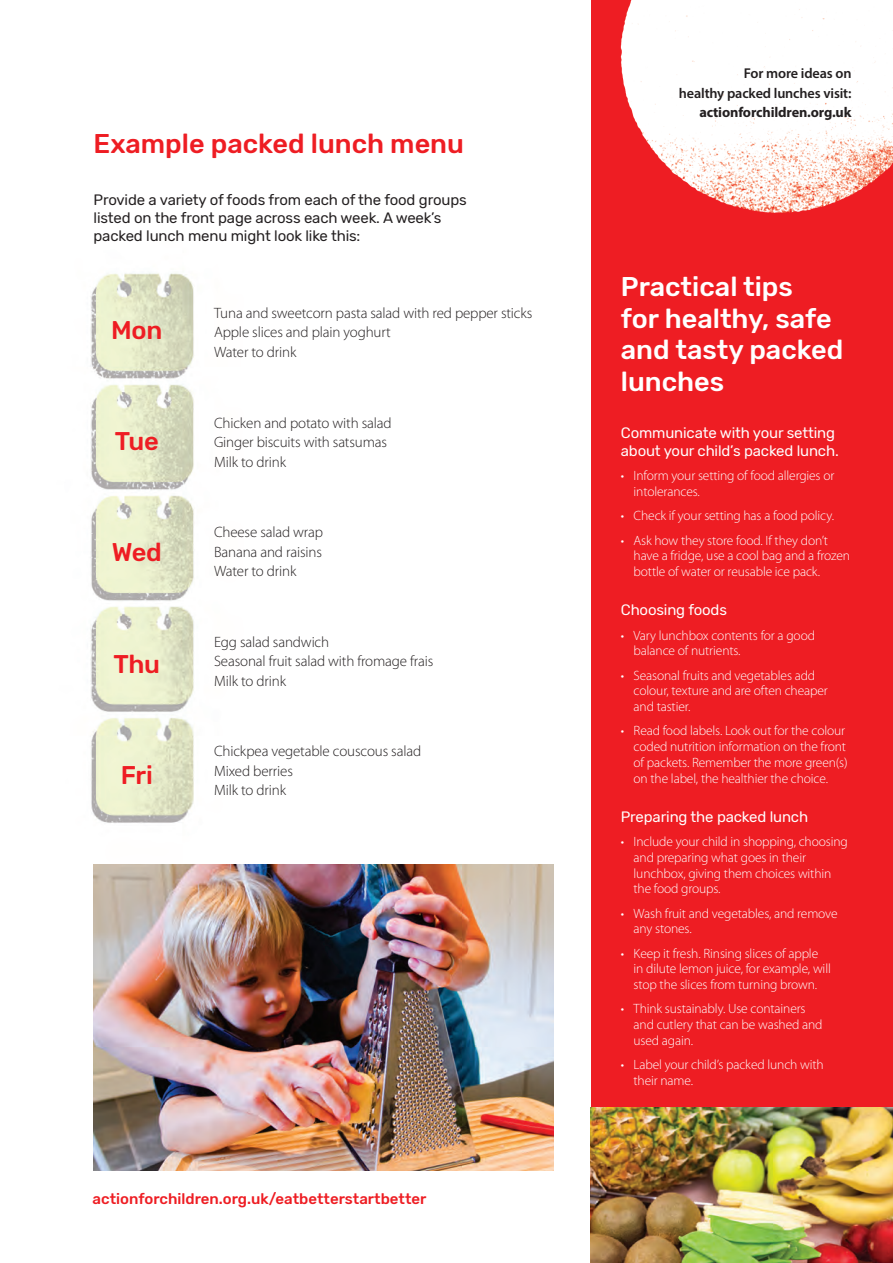
<style>
.page{position:relative;width:893px;height:1263px;background:#fff}
.page>*{position:absolute;margin:0;border:0;box-sizing:border-box;transform-origin:0 0}
.SUBHEADS{font:500 27px/31.5px "Rubik";color:#fff}
.SUBHEADS-2{font:500 27px "Rubik";color:#ee1d23}
.SUBHEAD_-_LEVEL_2{font:500 25.5px "Rubik";letter-spacing:-.01em;color:#ee1d23}
.BODY_COPY{font:300 15px/19.5px "Myriad Pro";letter-spacing:-.01em;color:#231f20}
.SUBHEAD_-_LEVEL_2-2{font:15px/18px "Rubik";letter-spacing:-.01em;color:#231f20}
.SUBHEAD_-_LEVEL_2-3{font:15px/18px "Rubik";letter-spacing:-.01em;color:#fff}
.t1{font:500 15px "Rubik";color:#ee1d23}
.PULL-OUT_TEXT{font:600 14.25px/19.5px "Myriad Pro";letter-spacing:-.01em;color:#231f20;text-align:right}
.BULLET_POINTS{font:300 13.5px/15.8px "Myriad Pro";letter-spacing:-.01em;color:#fff}
.s1{font-weight:700}
</style>
<div class="page">
<img style="left:90px;top:273px;width:464px;height:898px">
<div style="left:591px;top:0;width:302px;height:1263px;background:#ee1d23"></div>
<img style="left:620px;top:0;width:273px;height:213px">
<img style="left:590px;top:1107px;width:303px;height:156px">
<img style="left:94px;top:864px;width:459px;height:306px">
<p class="SUBHEADS-2" style="left:94px;top:128px;width:372px">Example packed lunch menu</p>
<p class="SUBHEAD_-_LEVEL_2-2" style="left:94px;top:192px;width:375px">Provide a variety of foods from each of the food groups listed on the front page across each week. A week’s packed lunch menu might look like this:</p>
<p class="SUBHEAD_-_LEVEL_2" style="left:111px;top:315px;width:53px">Mon</p>
<p class="SUBHEAD_-_LEVEL_2" style="left:115px;top:426px;width:45px">Tue</p>
<p class="SUBHEAD_-_LEVEL_2" style="left:112px;top:538px;width:52px">Wed</p>
<p class="SUBHEAD_-_LEVEL_2" style="left:114px;top:649px;width:48px">Thu</p>
<p class="SUBHEAD_-_LEVEL_2" style="left:121px;top:761px;width:34px">Fri</p>
<p class="BODY_COPY" style="left:214px;top:303px;width:320px">Tuna and sweetcorn pasta salad with red pepper sticks<br>Apple slices and plain yoghurt<br>Water to drink</p>
<p class="BODY_COPY" style="left:214px;top:413px;width:179px">Chicken and potato with salad<br>Ginger biscuits with satsumas<br>Milk to drink</p>
<p class="BODY_COPY" style="left:214px;top:522px;width:111px;text-align:justify">Cheese salad wrap Banana and raisins Water to drink</p>
<p class="BODY_COPY" style="left:214px;top:632px;width:221px">Egg salad sandwich<br>Seasonal fruit salad with fromage frais<br>Milk to drink</p>
<p class="BODY_COPY" style="left:214px;top:741px;width:209px">Chickpea vegetable couscous salad<br>Mixed berries<br>Milk to drink</p>
<p class="t1" style="left:93px;top:1190px;width:335px">actionforchildren.org.uk/eatbetterstartbetter</p>
<p class="PULL-OUT_TEXT" style="left:679px;top:63px;width:174px">For more ideas on<br>healthy packed lunches visit: <span class="s1">actionforchildren.org.uk</span></p>
<p class="SUBHEADS" style="left:621px;top:272px;width:224px">Practical tips<br>for healthy, safe and tasty packed lunches</p>
<p class="SUBHEAD_-_LEVEL_2-3" style="left:621px;top:424px;width:219px">Communicate with your setting about your child’s packed lunch.</p>
<p class="BULLET_POINTS" style="left:634px;top:468px;width:202px;text-indent:-13px">• Inform your setting of food allergies or intolerances.</p>
<p class="BULLET_POINTS" style="left:621px;top:508px;width:215px">• Check if your setting has a food policy.</p>
<p class="BULLET_POINTS" style="left:634px;top:532px;width:218px;text-indent:-13px">• Ask how they store food. If they don’t have a fridge, use a cool bag and a frozen bottle of water or reusable ice pack.</p>
<p class="SUBHEAD_-_LEVEL_2-3" style="left:621px;top:601px;width:108px">Choosing foods</p>
<p class="BULLET_POINTS" style="left:634px;top:627px;width:183px;text-indent:-13px">• Vary lunchbox contents for a good balance of nutrients.</p>
<p class="BULLET_POINTS" style="left:634px;top:667px;width:196px;text-indent:-13px">• Seasonal fruits and vegetables add colour, texture and are often cheaper and tastier.</p>
<p class="BULLET_POINTS" style="left:634px;top:723px;width:216px;text-indent:-13px">• Read food labels. Look out for the colour coded nutrition information on the front of packets. Remember the more green(s) on the label, the healthier the choice.</p>
<p class="SUBHEAD_-_LEVEL_2-3" style="left:621px;top:808px;width:189px">Preparing the packed lunch</p>
<p class="BULLET_POINTS" style="left:634px;top:834px;width:216px;text-indent:-13px">• Include your child in shopping, choosing and preparing what goes in their lunchbox, giving them choices within the food groups.</p>
<p class="BULLET_POINTS" style="left:634px;top:905px;width:206px;text-indent:-13px">• Wash fruit and vegetables, and remove any stones.</p>
<p class="BULLET_POINTS" style="left:634px;top:945px;width:199px;text-indent:-13px">• Keep it fresh. Rinsing slices of apple in dilute lemon juice, for example, will stop the slices from turning brown.</p>
<p class="BULLET_POINTS" style="left:634px;top:1001px;width:190px;text-indent:-13px">• Think sustainably. Use containers and cutlery that can be washed and used again.</p>
<p class="BULLET_POINTS" style="left:634px;top:1057px;width:192px;text-indent:-13px">• Label your child’s packed lunch with their name.</p>
</div>
